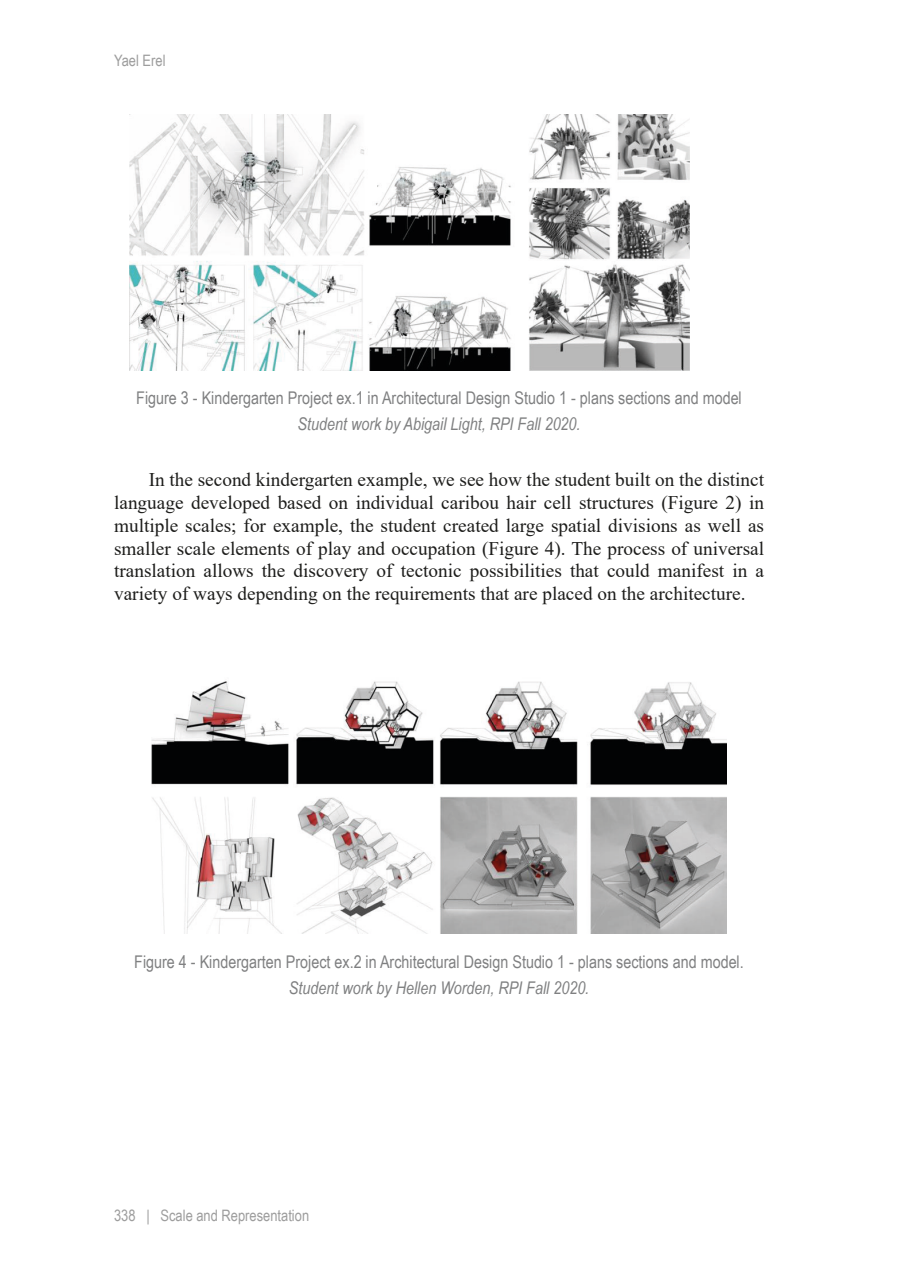
<style>
.page{position:relative;width:903px;height:1270px;background:#fff}
.page>*{position:absolute;margin:0;border:0;box-sizing:border-box;transform-origin:0 0}
.t1{font:19.25px/22.8px "Times New Roman";color:#1d1d1b;text-align:justify}
.t2{font:17.5px "Arial Narrow";color:#7f8081}
.t3{font:italic 17.5px "Arial Narrow";color:#7f8081}
.t4{font:15.75px "Arial Narrow";color:#9d9d9d}
</style>
<div class="page">
<img style="left:130px;top:114px;width:560px;height:257px">
<img style="left:151px;top:681px;width:576px;height:252px">
<p class="t4" style="left:114px;top:49px;width:53px">Yael Erel</p>
<p class="t2" style="left:136px;top:385px;width:607px">Figure 3 - Kindergarten Project ex.1 in Architectural Design Studio 1 - plans sections and model</p>
<p class="t3" style="left:297px;top:412px;width:285px">Student work by Abigail Light, RPI Fall 2020.</p>
<p class="t1" style="left:114px;top:468px;width:651px;text-indent:35px">In the second kindergarten example, we see how the student built on the distinct language developed based on individual caribou hair cell structures (Figure 2) in multiple scales; for example, the student created large spatial divisions as well as smaller scale elements of play and occupation (Figure 4). The process of universal translation allows the discovery of tectonic possibilities that could manifest in a variety of ways depending on the requirements that are placed on the architecture.</p>
<p class="t2" style="left:134px;top:949px;width:611px">Figure 4 - Kindergarten Project ex.2 in Architectural Design Studio 1 - plans sections and model.</p>
<p class="t3" style="left:289px;top:976px;width:302px">Student work by Hellen Worden, RPI Fall 2020.</p>
<p class="t4" style="left:114px;top:1204px;width:197px">338 | Scale and Representation</p>
</div>
